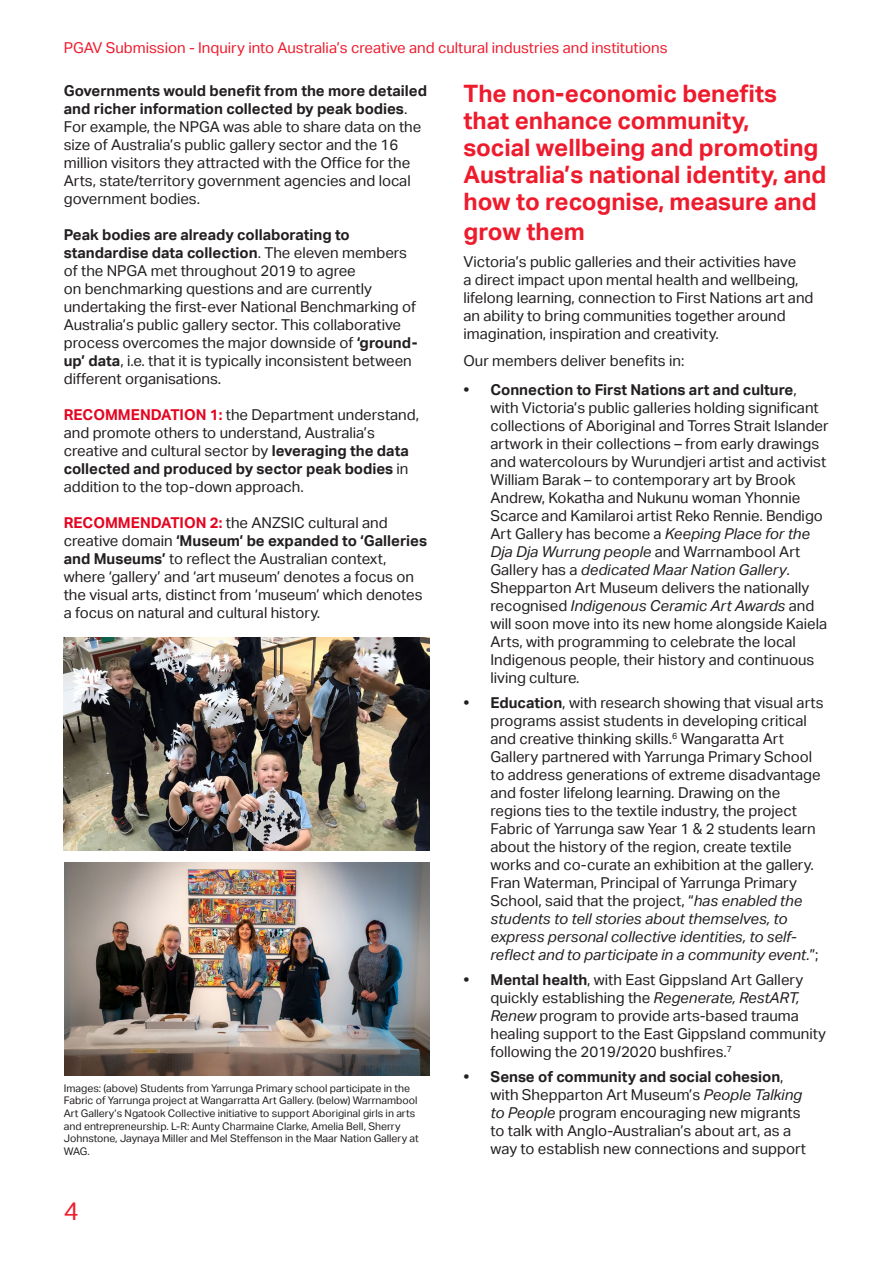
<style>
.page{position:relative;width:893px;height:1263px;background:#fff}
.page>*{position:absolute;margin:0;border:0;box-sizing:border-box;transform-origin:0 0}
.t1{font:25.5px "Aktiv Grotesk";color:#ee1b2d}
.t2{font:700 24px/27px "Aktiv Grotesk";color:#ee1b2d}
.t3{font:15px/18px "Aktiv Grotesk";color:#231f20}
.t4{font:15px "Aktiv Grotesk";color:#ee1b2d}
.t5{font:10.5px/12.6px "Aktiv Grotesk";color:#231f20}
.s1{font-weight:700}
.s2{font-weight:700;color:#e40521}
.s3{font-style:italic}
</style>
<div class="page">
<img style="left:64px;top:862px;width:365px;height:213px">
<img style="left:64px;top:638px;width:365px;height:212px">
<p class="t4" style="left:64px;top:39px;width:605px">PGAV Submission - Inquiry into Australia’s creative and cultural industries and institutions</p>
<p class="t3" style="left:64px;top:82px;width:365px"><span class="s1">Governments would benefit from the more detailed and richer information collected by peak bodies</span>.<br>For example, the NPGA was able to share data on the size of Australia’s public gallery sector and the 16 million visitors they attracted with the Office for the Arts, state/territory government agencies and local government bodies.</p>
<p class="t3" style="left:64px;top:226px;width:355px"><span class="s1">Peak bodies are already collaborating to standardise data collection</span>. The eleven members of the NPGA met throughout 2019 to agree<br>on benchmarking questions and are currently undertaking the first-ever National Benchmarking of Australia’s public gallery sector. This collaborative process overcomes the major downside of <span class="s1">‘ground&shy;up’ data</span>, i.e. that it is typically inconsistent between different organisations.</p>
<p class="t3" style="left:64px;top:406px;width:357px"><span class="s2">RECOMMENDATION 1:</span> the Department understand, and promote others to understand, Australia’s creative and cultural sector by <span class="s1">leveraging the data collected and produced by sector peak bodies</span> in addition to the top-down approach.</p>
<p class="t3" style="left:64px;top:514px;width:365px"><span class="s2">RECOMMENDATION 2:</span> the ANZSIC cultural and creative domain <span class="s1">‘Museum’ be expanded to ‘Galleries and Museums’</span> to reflect the Australian context, where ‘gallery’ and ‘art museum’ denotes a focus on the visual arts, distinct from ‘museum’ which denotes a focus on natural and cultural history.</p>
<p class="t2" style="left:463px;top:80px;width:364px">The non-economic benefits that enhance community,<br>social wellbeing and promoting<br>Australia’s national identity, and how to recognise, measure and</p>
<p class="t2" style="left:463px;top:218px;width:123px">grow them</p>
<p class="t3" style="left:463px;top:253px;width:351px">Victoria’s public galleries and their activities have<br>a direct impact upon mental health and wellbeing, lifelong learning, connection to First Nations art and an ability to bring communities together around imagination, inspiration and creativity.</p>
<p class="t3" style="left:463px;top:352px;width:222px">Our members deliver benefits in:</p>
<p class="t3" style="left:490px;top:381px;width:340px;text-indent:-27px"><span class="s1">• Connection to First Nations art and culture</span>, with Victoria’s public galleries holding significant collections of Aboriginal and Torres Strait Islander artwork in their collections – from early drawings and watercolours by Wurundjeri artist and activist William Barak – to contemporary art by Brook Andrew, Kokatha and Nukunu woman Yhonnie Scarce and Kamilaroi artist Reko Rennie. Bendigo Art Gallery has become a <span class="s3">Keeping Place for the Dja Dja Wurrung people</span> and Warrnambool Art Gallery has a <span class="s3">dedicated Maar Nation Gallery</span>.<br>Shepparton Art Museum delivers the nationally recognised <span class="s3">Indigenous Ceramic Art Awards</span> and will soon move into its new home alongside Kaiela Arts, with programming to celebrate the local Indigenous people, their history and continuous living culture.</p>
<p class="t3" style="left:490px;top:694px;width:335px;text-indent:-27px"><span class="s1">• Education</span>, with research showing that visual arts programs assist students in developing critical and creative thinking skills.<sup>6</sup> Wangaratta Art Gallery partnered with Yarrunga Primary School to address generations of extreme disadvantage and foster lifelong learning. Drawing on the regions ties to the textile industry, the project Fabric of Yarrunga saw Year 1 &amp; 2 students learn about the history of the region, create textile works and co-curate an exhibition at the gallery.<br>Fran Waterman, Principal of Yarrunga Primary School, said that the project, “<span class="s3">has enabled the students to tell stories about themselves, to express personal collective identities, to self&shy;reflect and to participate in a community event.</span>”;</p>
<p class="t3" style="left:490px;top:971px;width:337px;text-indent:-27px"><span class="s1">• Mental health</span>, with East Gippsland Art Gallery quickly establishing the <span class="s3">Regenerate, RestART, Renew</span> program to provide arts-based trauma healing support to the East Gippsland community following the 2019/2020 bushfires.<sup>7</sup></p>
<p class="t3" style="left:490px;top:1068px;width:317px;text-indent:-27px"><span class="s1">• Sense of community and social cohesion</span>, with Shepparton Art Museum’s <span class="s3">People Talking to People</span> program encouraging new migrants to talk with Anglo-Australian’s about art, as a way to establish new connections and support</p>
<p class="t5" style="left:64px;top:1082px;width:357px">Images: (above) Students from Yarrunga Primary school participate in the Fabric of Yarrunga project at Wangarratta Art Gallery. (below) Warrnambool Art Gallery’s Ngatook Collective initiative to support Aboriginal girls in arts and entrepreneurship. L-R: Aunty Charmaine Clarke, Amelia Bell, Sherry Johnstone, Jaynaya Miller and Mel Steffenson in the Maar Nation Gallery at WAG.</p>
<h1 class="t1" style="left:64px;top:1197px;width:17px">4</h1>
</div>
